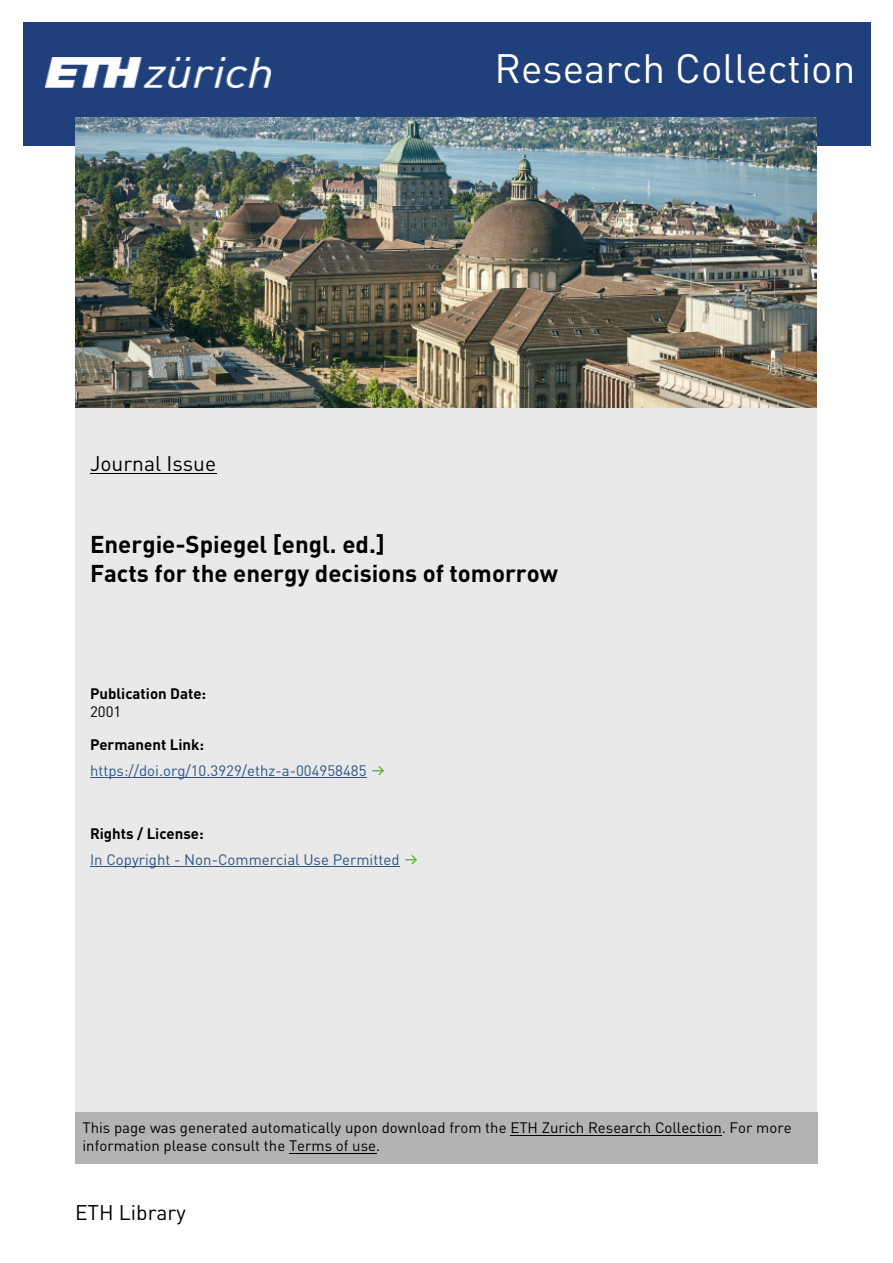
<style>
.page{position:relative;width:893px;height:1263px;background:#fff}
.page>*{position:absolute;margin:0;border:0;box-sizing:border-box;transform-origin:0 0}
.t1{font:40.5px "DIN Pro";color:#fff}
.t2{font:700 24px/28.8px "DIN Pro";color:#000}
.t3{font:21px "DIN Pro";color:#000}
.t4{font:15px/18px "DIN Pro";color:#000}
.t5{font:15px "DIN Pro";color:#2e5585}
.t6{font:700 15px "DIN Pro";color:#000}
</style>
<div class="page">
<div style="left:22px;top:22px;width:848px;height:124px;background:#1f407a"></div>
<img style="left:45px;top:57px;width:225px;height:30px">
<img style="left:75px;top:118px;width:741px;height:290px">
<div style="left:75px;top:408px;width:741px;height:705px;background:#e9e9e9"></div>
<hr style="left:90px;top:473px;width:126px;height:1px;background:#000">
<hr style="left:90px;top:777px;width:277px;height:1px;background:#2e5585">
<img style="left:372px;top:766px;width:12px;height:10px">
<hr style="left:90px;top:866px;width:309px;height:1px;background:#2e5585">
<img style="left:405px;top:855px;width:12px;height:10px">
<div style="left:75px;top:1113px;width:743px;height:51px;background:#b2b3b2"></div>
<hr style="left:510px;top:1135px;width:212px;height:1px;background:#000">
<hr style="left:289px;top:1153px;width:87px;height:1px;background:#000">
<h3 class="t3" style="left:90px;top:447px;width:128px">Journal Issue</h3>
<h1 class="t1" style="left:495px;top:36px;width:362px">Research Collection</h1>
<h2 class="t2" style="left:90px;top:527px;width:470px">Energie-Spiegel [engl. ed.]<br>Facts for the energy decisions of tomorrow</h2>
<p class="t6" style="left:90px;top:681px;width:118px">Publication Date:</p>
<p class="t4" style="left:90px;top:701px;width:33px">2001</p>
<p class="t6" style="left:90px;top:732px;width:116px">Permanent Link:</p>
<p class="t5" style="left:90px;top:759px;width:278px">https://doi.org/10.3929/ethz-a-004958485</p>
<p class="t6" style="left:90px;top:821px;width:115px">Rights / License:</p>
<p class="t5" style="left:90px;top:848px;width:311px">In Copyright - Non-Commercial Use Permitted</p>
<p class="t4" style="left:82px;top:1117px;width:711px">This page was generated automatically upon download from the ETH Zurich Research Collection. For more information please consult the Terms of use.</p>
<h3 class="t3" style="left:75px;top:1195px;width:112px">ETH Library</h3>
</div>
